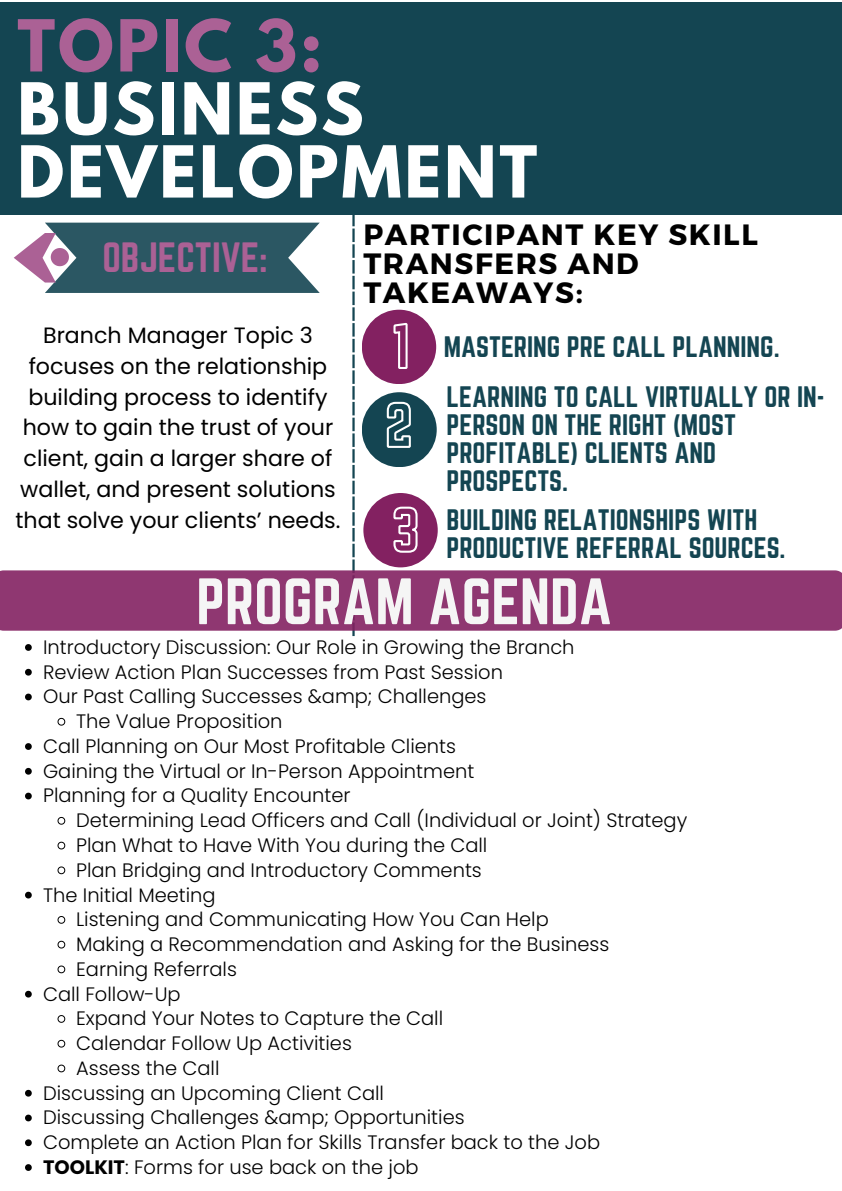
<style>
.page{position:relative;width:842px;height:1191px;background:#fff}
.page>*{position:absolute;margin:0;border:0;box-sizing:border-box;transform-origin:0 0}
.t1{font:700 63.4px/63px "League Spartan";letter-spacing:.045em;color:#fff}
.t2{font:700 63.4px "League Spartan";letter-spacing:.045em;color:#ab6195}
.t3{font:57.2px "Norwester";color:#f5f5f5}
.t4{font:37px "Norwester";color:#ab6195}
.t5{font:700 29.3px/29.2px "Montserrat";letter-spacing:.055em;color:#000}
.t6{font:25.9px/27.8px "Norwester";color:#144552}
.t7{font:22.2px/30.8px "Poppins";color:#000;text-align:center}
.t8{font:300 19.4px "Poppins";color:#000}
.s1{font-weight:700}
</style>
<div class="page">
<hr style="left:352px;top:622px;width:3px;height:14px;background:#144552">
<hr style="left:352px;top:559px;width:3px;height:14px;background:#144552">
<hr style="left:352px;top:543px;width:3px;height:14px;background:#144552">
<svg style="left:352px;top:512px;width:3px;height:29px"></svg>
<hr style="left:352px;top:496px;width:3px;height:14px;background:#144552">
<hr style="left:352px;top:480px;width:3px;height:14px;background:#144552">
<svg style="left:352px;top:449px;width:3px;height:29px"></svg>
<hr style="left:352px;top:433px;width:3px;height:14px;background:#144552">
<hr style="left:352px;top:417px;width:3px;height:14px;background:#144552">
<svg style="left:352px;top:386px;width:3px;height:29px"></svg>
<hr style="left:352px;top:370px;width:3px;height:14px;background:#144552">
<hr style="left:352px;top:354px;width:3px;height:14px;background:#144552">
<svg style="left:352px;top:323px;width:3px;height:29px"></svg>
<hr style="left:352px;top:307px;width:3px;height:14px;background:#144552">
<hr style="left:352px;top:291px;width:3px;height:14px;background:#144552">
<svg style="left:352px;top:260px;width:3px;height:29px"></svg>
<hr style="left:352px;top:244px;width:3px;height:14px;background:#144552">
<hr style="left:352px;top:228px;width:3px;height:14px;background:#144552">
<svg style="left:352px;top:215px;width:3px;height:11px"></svg>
<div style="left:362px;top:310px;width:74px;height:74px;background:#832161;border-radius:50%"></div>
<div style="left:0;top:570px;width:842px;height:60px;background:#8f3771"></div>
<svg style="left:14px;top:222px;width:306px;height:71px;background:#53717d"></svg>
<div style="left:0;top:2px;width:842px;height:213px;background:#144552"></div>
<div style="left:362px;top:392px;width:75px;height:75px;background:#144552;border-radius:50%"></div>
<div style="left:363px;top:493px;width:75px;height:74px;background:#832161;border-radius:50%"></div>
<svg style="left:393px;top:323px;width:15px;height:46px"></svg>
<svg style="left:386px;top:401px;width:25px;height:47px"></svg>
<svg style="left:393px;top:506px;width:25px;height:47px"></svg>
<svg style="left:25px;top:644px;width:7px;height:6px"></svg>
<svg style="left:25px;top:668px;width:7px;height:7px"></svg>
<svg style="left:25px;top:693px;width:7px;height:7px"></svg>
<svg style="left:57px;top:717px;width:9px;height:9px"></svg>
<svg style="left:25px;top:743px;width:7px;height:6px"></svg>
<svg style="left:25px;top:767px;width:7px;height:7px"></svg>
<svg style="left:25px;top:792px;width:7px;height:7px"></svg>
<svg style="left:57px;top:816px;width:9px;height:9px"></svg>
<svg style="left:57px;top:841px;width:9px;height:8px"></svg>
<svg style="left:57px;top:866px;width:9px;height:8px"></svg>
<svg style="left:25px;top:891px;width:7px;height:7px"></svg>
<svg style="left:57px;top:916px;width:9px;height:8px"></svg>
<svg style="left:57px;top:940px;width:9px;height:8px"></svg>
<svg style="left:57px;top:965px;width:9px;height:8px"></svg>
<svg style="left:25px;top:990px;width:7px;height:7px"></svg>
<svg style="left:57px;top:1015px;width:9px;height:8px"></svg>
<svg style="left:57px;top:1039px;width:9px;height:8px"></svg>
<svg style="left:57px;top:1064px;width:9px;height:8px"></svg>
<svg style="left:25px;top:1089px;width:7px;height:7px"></svg>
<svg style="left:25px;top:1114px;width:7px;height:7px"></svg>
<svg style="left:25px;top:1139px;width:7px;height:6px"></svg>
<svg style="left:25px;top:1164px;width:7px;height:6px"></svg>
<h1 class="t2" style="left:17px;top:14px;width:306px">TOPIC 3:</h1>
<h1 class="t1" style="left:17px;top:86px;width:521px">BUSINESS<br>DEVELOPMENT</h1>
<h3 class="t4" style="left:102px;top:234px;width:167px">OBJECTIVE:</h3>
<p class="t7" style="left:15px;top:320px;width:327px">Branch Manager Topic 3 focuses on the relationship building process to identify how to gain the trust of your client, gain a larger share of wallet, and present solutions that solve your clients’ needs.</p>
<h3 class="t5" style="left:363px;top:218px;width:396px">PARTICIPANT KEY SKILL<br>TRANSFERS AND<br>TAKEAWAYS:</h3>
<h3 class="t6" style="left:444px;top:333px;width:338px">MASTERING PRE CALL PLANNING.</h3>
<h3 class="t6" style="left:446px;top:383px;width:380px">LEARNING TO CALL VIRTUALLY OR IN-<br>PERSON ON THE RIGHT (MOST<br>PROFITABLE) CLIENTS AND<br>PROSPECTS.</h3>
<h3 class="t6" style="left:446px;top:505px;width:341px">BUILDING RELATIONSHIPS WITH<br>PRODUCTIVE REFERRAL SOURCES.</h3>
<h2 class="t3" style="left:196px;top:567px;width:417px">PROGRAM AGENDA</h2>
<p class="t8" style="left:43px;top:633px;width:533px">Introductory Discussion: Our Role in Growing the Branch</p>
<p class="t8" style="left:43px;top:658px;width:461px">Review Action Plan Successes from Past Session</p>
<p class="t8" style="left:43px;top:683px;width:445px">Our Past Calling Successes &amp;amp; Challenges</p>
<p class="t8" style="left:76px;top:707px;width:208px">The Value Proposition</p>
<p class="t8" style="left:43px;top:732px;width:415px">Call Planning on Our Most Profitable Clients</p>
<p class="t8" style="left:43px;top:757px;width:433px">Gaining the Virtual or In-Person Appointment</p>
<p class="t8" style="left:43px;top:782px;width:309px">Planning for a Quality Encounter</p>
<p class="t8" style="left:76px;top:806px;width:613px">Determining Lead Officers and Call (Individual or Joint) Strategy</p>
<p class="t8" style="left:76px;top:831px;width:413px">Plan What to Have With You during the Call</p>
<p class="t8" style="left:76px;top:856px;width:407px">Plan Bridging and Introductory Comments</p>
<p class="t8" style="left:43px;top:881px;width:174px">The Initial Meeting</p>
<p class="t8" style="left:76px;top:905px;width:474px">Listening and Communicating How You Can Help</p>
<p class="t8" style="left:76px;top:930px;width:535px">Making a Recommendation and Asking for the Business</p>
<p class="t8" style="left:76px;top:955px;width:162px">Earning Referrals</p>
<p class="t8" style="left:43px;top:980px;width:139px">Call Follow-Up</p>
<p class="t8" style="left:76px;top:1004px;width:369px">Expand Your Notes to Capture the Call</p>
<p class="t8" style="left:76px;top:1029px;width:277px">Calendar Follow Up Activities</p>
<p class="t8" style="left:76px;top:1054px;width:145px">Assess the Call</p>
<p class="t8" style="left:43px;top:1079px;width:342px">Discussing an Upcoming Client Call</p>
<p class="t8" style="left:43px;top:1103px;width:423px">Discussing Challenges &amp;amp; Opportunities</p>
<p class="t8" style="left:43px;top:1128px;width:559px">Complete an Action Plan for Skills Transfer back to the Job</p>
<p class="t8" style="left:43px;top:1153px;width:377px"><span class="s1">TOOLKIT</span>: Forms for use back on the job</p>
</div>
